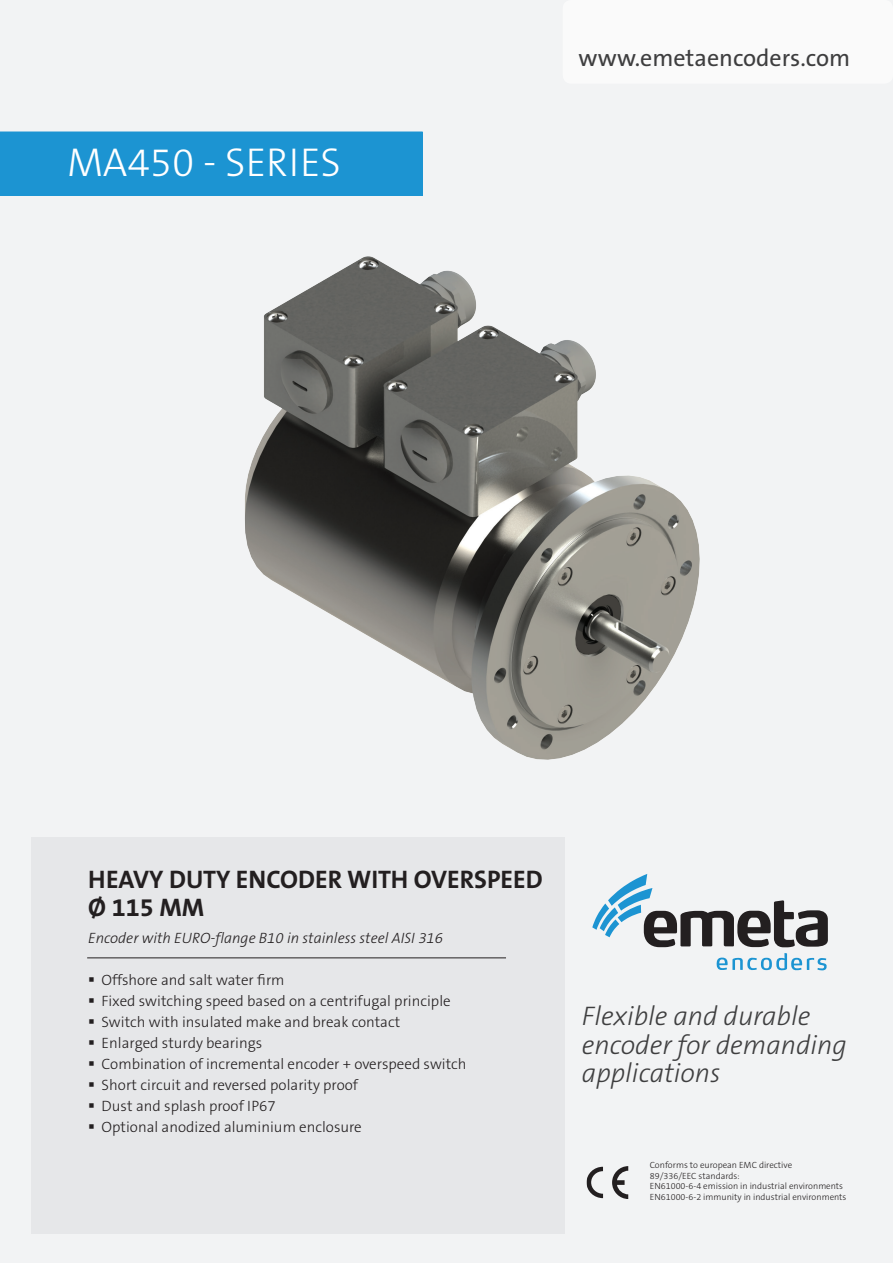
<style>
.page{position:relative;width:893px;height:1263px;background:#f2f3f4}
.page>*{position:absolute;margin:0;border:0;box-sizing:border-box;transform-origin:0 0}
.t1{font:300 40.5px "The Sans B3";color:#fff}
.t2{font:italic 300 27px/28.5px "The Sans B3";color:#3e3e3f}
.t3{font:700 25.5px/28.5px "The Sans B7";color:#231f20}
.t4{font:24px "The Sans B5 Plain";color:#3e3e3f}
.t5{font:300 15px "The Sans B3";color:#231f20}
.t6{font:italic 300 15px "The Sans B3";color:#231f20}
.t7{font:300 9px/10.8px "The Sans B3";color:#231f20}
</style>
<div class="page">
<div style="left:31px;top:837px;width:533px;height:396px;background:#e6e7e9"></div>
<svg style="left:718px;top:969px;width:108px;height:2px"></svg>
<svg style="left:586px;top:1167px;width:17px;height:31px"></svg>
<svg style="left:612px;top:1166px;width:16px;height:33px"></svg>
<div style="left:563px;top:0;width:330px;height:84px;background:#fff;border-radius:9px"></div>
<img style="left:0;top:132px;width:828px;height:837px">
<h1 class="t1" style="left:67px;top:142px;width:275px">MA450 - SERIES</h1>
<h3 class="t4" style="left:578px;top:45px;width:273px">www.emetaencoders.com</h3>
<h3 class="t3" style="left:88px;top:865px;width:456px">HEAVY DUTY ENCODER WITH OVERSPEED<br>Ø 115 MM</h3>
<p class="t6" style="left:88px;top:930px;width:356px">Encoder with EURO-flange B10 in stainless steel AISI 316</p>
<p class="t5" style="left:88px;top:972px;width:198px">▪ Offshore and salt water firm</p>
<p class="t5" style="left:88px;top:993px;width:364px">▪ Fixed switching speed based on a centrifugal principle</p>
<p class="t5" style="left:88px;top:1014px;width:314px">▪ Switch with insulated make and break contact</p>
<p class="t5" style="left:88px;top:1035px;width:176px">▪ Enlarged sturdy bearings</p>
<p class="t5" style="left:88px;top:1056px;width:380px">▪ Combination of incremental encoder + overspeed switch</p>
<p class="t5" style="left:88px;top:1077px;width:271px">▪ Short circuit and reversed polarity proof</p>
<p class="t5" style="left:88px;top:1098px;width:189px">▪ Dust and splash proof IP67</p>
<p class="t5" style="left:88px;top:1119px;width:275px">▪ Optional anodized aluminium enclosure</p>
<h2 class="t2" style="left:582px;top:1003px;width:267px">Flexible and durable encoder for demanding applications</h2>
<p class="t7" style="left:650px;top:1160px;width:198px">Conforms to european EMC directive<br>89/336/EEC standards:<br>EN61000-6-4 emission in industrial environments EN61000-6-2 immunity in industrial environments</p>
</div>
